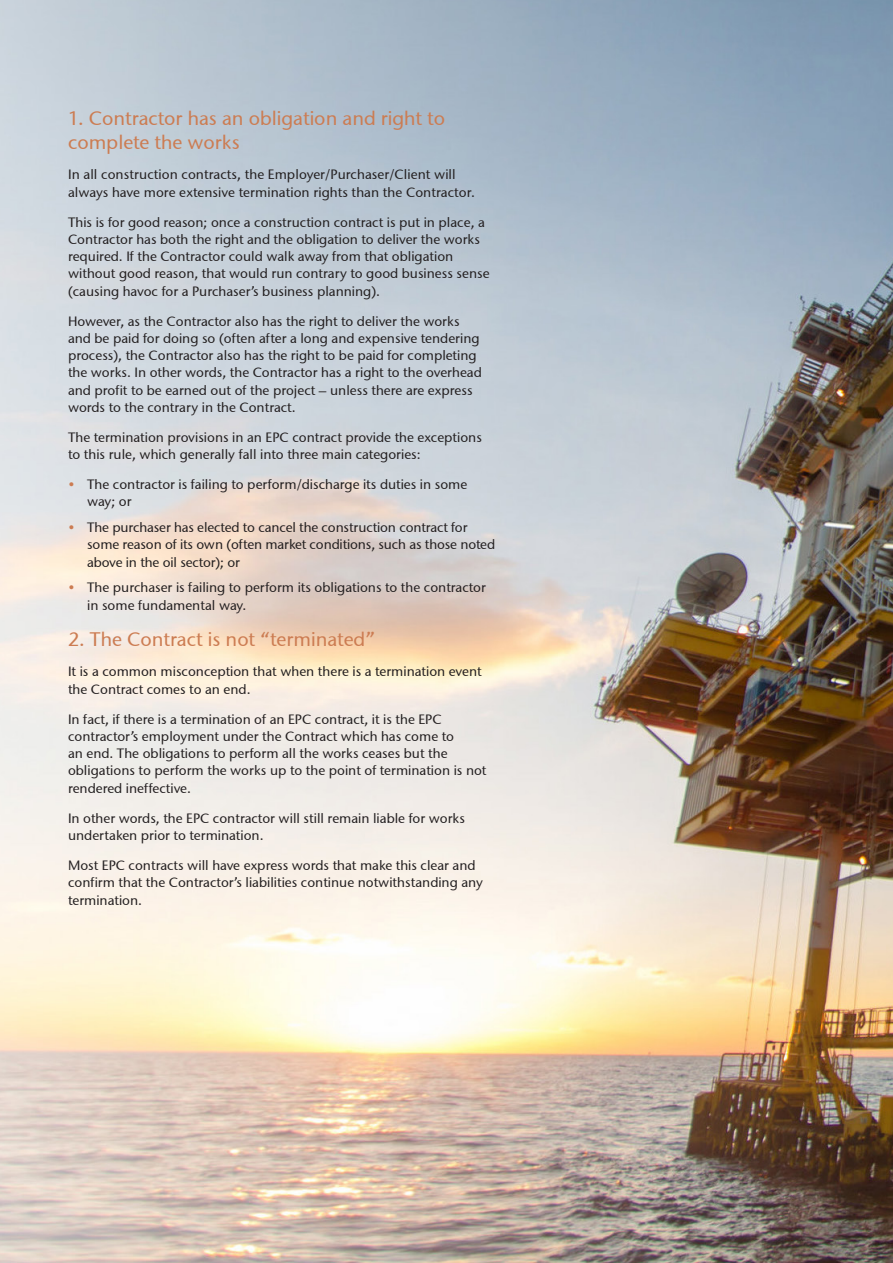
<style>
.page{position:relative;width:893px;height:1263px;background:#fff}
.page>*{position:absolute;margin:0;border:0;box-sizing:border-box;transform-origin:0 0}
.Heading{font:19.5px/24px "Stone Sans ITCTT Medium";color:#cc7c52}
.Body_copy{font:19.5px "Stone Sans ITCTT Medium";color:#cc7c52}
.Body_copy-2{font:13.5px/17.2px "Stone Sans ITCTT Medium";color:#231f20}
.s1{font-family:"Stone Sans Semi ITCTT";color:#cc7c52}
</style>
<div class="page">
<img style="left:0;top:0;width:893px;height:1263px">
<p class="Heading" style="left:68px;top:106px;width:379px">1. Contractor has an obligation and right to complete the works</p>
<p class="Body_copy-2" style="left:68px;top:166px;width:408px">In all construction contracts, the Employer/Purchaser/Client will always have more extensive termination rights than the Contractor.</p>
<p class="Body_copy-2" style="left:68px;top:213px;width:423px">This is for good reason; once a construction contract is put in place, a Contractor has both the right and the obligation to deliver the works required. If the Contractor could walk away from that obligation without good reason, that would run contrary to good business sense (causing havoc for a Purchaser’s business planning).</p>
<p class="Body_copy-2" style="left:68px;top:312px;width:415px">However, as the Contractor also has the right to deliver the works and be paid for doing so (often after a long and expensive tendering process), the Contractor also has the right to be paid for completing the works. In other words, the Contractor has a right to the overhead and profit to be earned out of the project – unless there are express words to the contrary in the Contract.</p>
<p class="Body_copy-2" style="left:68px;top:428px;width:415px">The termination provisions in an EPC contract provide the exceptions to this rule, which generally fall into three main categories:</p>
<p class="Body_copy-2" style="left:87px;top:476px;width:382px;text-indent:-19px"><span class="s1">•</span> The contractor is failing to perform/discharge its duties in some way; or</p>
<p class="Body_copy-2" style="left:87px;top:519px;width:409px;text-indent:-19px"><span class="s1">•</span> The purchaser has elected to cancel the construction contract for some reason of its own (often market conditions, such as those noted above in the oil sector); or</p>
<p class="Body_copy-2" style="left:87px;top:579px;width:400px;text-indent:-19px"><span class="s1">•</span> The purchaser is failing to perform its obligations to the contractor in some fundamental way.</p>
<p class="Body_copy" style="left:68px;top:628px;width:309px">2. The Contract is not “terminated”</p>
<p class="Body_copy-2" style="left:68px;top:663px;width:415px">It is a common misconception that when there is a termination event the Contract comes to an end.</p>
<p class="Body_copy-2" style="left:68px;top:710px;width:420px">In fact, if there is a termination of an EPC contract, it is the EPC contractor’s employment under the Contract which has come to<br>an end. The obligations to perform all the works ceases but the obligations to perform the works up to the point of termination is not rendered ineffective.</p>
<p class="Body_copy-2" style="left:68px;top:809px;width:398px">In other words, the EPC contractor will still remain liable for works undertaken prior to termination.</p>
<p class="Body_copy-2" style="left:68px;top:856px;width:416px">Most EPC contracts will have express words that make this clear and confirm that the Contractor’s liabilities continue notwithstanding any termination.</p>
</div>
